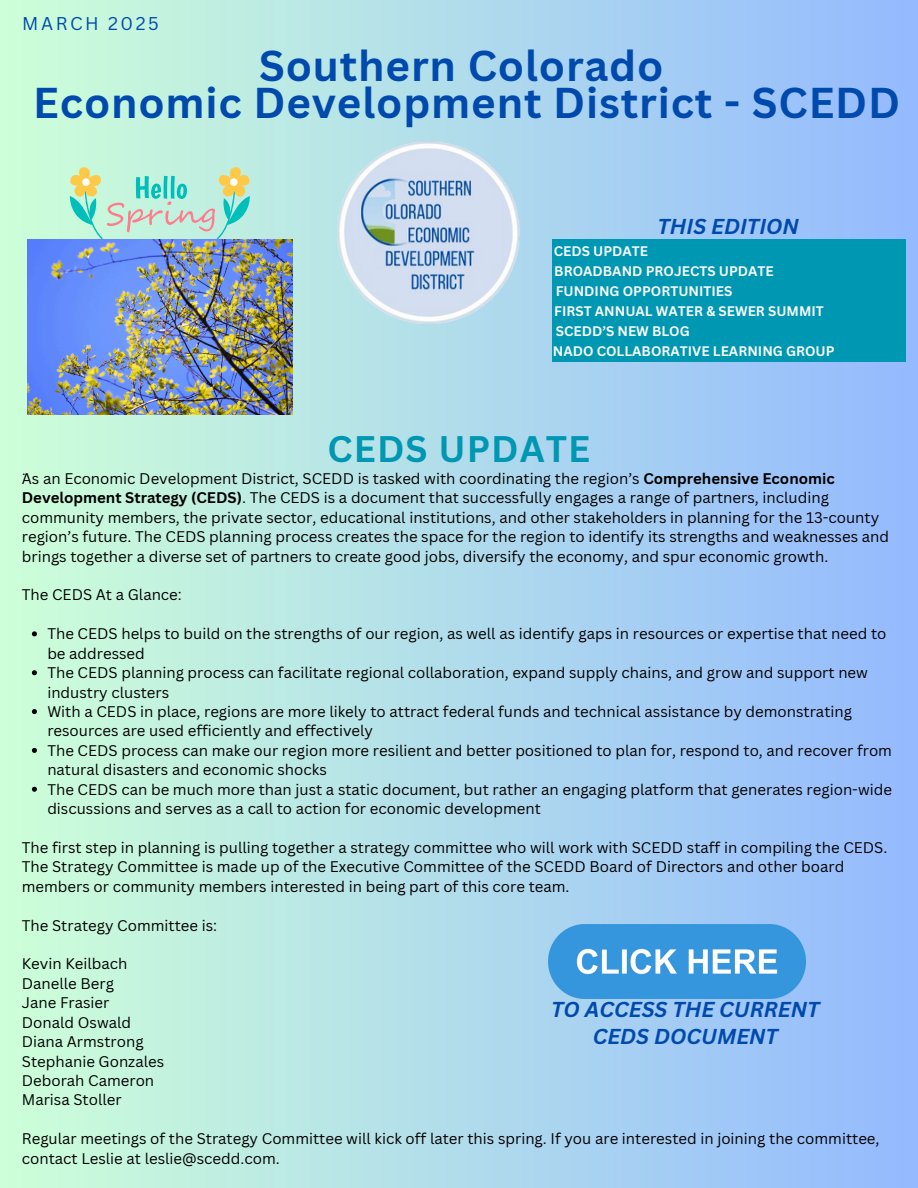
<style>
.page{position:relative;width:918px;height:1188px;background:#fff}
.page>*{position:absolute;margin:0;border:0;box-sizing:border-box;transform-origin:0 0}
.t1{font:700 42px/37.2px "Canva Sans";letter-spacing:.02em;color:#004aad;text-align:center}
.t2{font:700 36px "Canva Sans";letter-spacing:.03em;color:#0097b2}
.t3{font:italic 700 21px/27px "Canva Sans";color:#004aad;text-align:center}
.t4{font:18px "Canva Sans";letter-spacing:.14em;color:#004aad}
.t5{font:15px/19.4px "Canva Sans";color:#000}
.t6{font:700 13.5px "Canva Sans";color:#f8fbfb}
.t7{font:13.5px "Canva Sans";color:#000}
.s1{font-weight:700}
</style>
<div class="page">
<div style="left:0;top:0;width:918px;height:1188px;background:linear-gradient(to right,#cdffd8,#94b9ff)"></div>
<div style="left:553px;top:239px;width:353px;height:123px;background:#0097b2"></div>
<img style="left:283px;top:105px;width:266px;height:266px">
<svg style="left:32px;top:631px;width:5px;height:5px"></svg>
<svg style="left:32px;top:670px;width:5px;height:5px"></svg>
<svg style="left:32px;top:709px;width:5px;height:5px"></svg>
<svg style="left:32px;top:748px;width:5px;height:5px"></svg>
<svg style="left:32px;top:787px;width:5px;height:5px"></svg>
<img style="left:28px;top:239px;width:264px;height:176px">
<svg style="left:68px;top:166px;width:184px;height:73px;background:#b7e4cb"></svg>
<img style="left:549px;top:925px;width:256px;height:73px">
<h5 class="t4" style="left:22px;top:11px;width:138px">MARCH 2025</h5>
<h2 class="t1" style="left:33px;top:46px;width:868px">Southern Colorado<br>Economic Development District - SCEDD</h2>
<p class="t3" style="left:658px;top:212px;width:143px">THIS EDITION</p>
<h5 class="t6" style="left:554px;top:242px;width:96px">CEDS UPDATE</h5>
<p class="t6" style="left:554px;top:262px;width:221px">BROADBAND PROJECTS UPDATE</p>
<p class="t6" style="left:556px;top:282px;width:178px">FUNDING OPPORTUNITIES</p>
<p class="t6" style="left:554px;top:302px;width:271px">FIRST ANNUAL WATER &amp; SEWER SUMMIT</p>
<p class="t6" style="left:556px;top:322px;width:136px">SCEDD’S NEW BLOG</p>
<h5 class="t6" style="left:553px;top:342px;width:283px">NADO COLLABORATIVE LEARNING GROUP</h5>
<h4 class="t2" style="left:328px;top:423px;width:264px">CEDS UPDATE</h4>
<p class="t5" style="left:22px;top:468px;width:869px">As an Economic Development District, SCEDD is tasked with coordinating the region’s <span class="s1">Comprehensive Economic Development Strategy (CEDS)</span>. The CEDS is a document that successfully engages a range of partners, including community members, the private sector, educational institutions, and other stakeholders in planning for the 13-county region’s future. The CEDS planning process creates the space for the region to identify its strengths and weaknesses and brings together a diverse set of partners to create good jobs, diversify the economy, and spur economic growth.</p>
<p class="t5" style="left:22px;top:585px;width:162px">The CEDS At a Glance:</p>
<h3 class="t5" style="left:47px;top:624px;width:841px">The CEDS helps to build on the strengths of our region, as well as identify gaps in resources or expertise that need to be addressed</h3>
<p class="t5" style="left:47px;top:663px;width:822px">The CEDS planning process can facilitate regional collaboration, expand supply chains, and grow and support new industry clusters</p>
<p class="t5" style="left:47px;top:701px;width:806px">With a CEDS in place, regions are more likely to attract federal funds and technical assistance by demonstrating resources are used efficiently and effectively</p>
<p class="t5" style="left:47px;top:740px;width:846px">The CEDS process can make our region more resilient and better positioned to plan for, respond to, and recover from natural disasters and economic shocks</p>
<p class="t5" style="left:47px;top:779px;width:846px">The CEDS can be much more than just a static document, but rather an engaging platform that generates region-wide discussions and serves as a call to action for economic development</p>
<p class="t5" style="left:22px;top:837px;width:867px">The first step in planning is pulling together a strategy committee who will work with SCEDD staff in compiling the CEDS.<br>The Strategy Committee is made up of the Executive Committee of the SCEDD Board of Directors and other board members or community members interested in being part of this core team.</p>
<p class="t5" style="left:22px;top:915px;width:197px">The Strategy Committee is:</p>
<p class="t5" style="left:22px;top:954px;width:144px">Kevin Keilbach<br>Danelle Berg<br>Jane Frasier<br>Donald Oswald<br>Diana Armstrong<br>Stephanie Gonzales<br>Deborah Cameron<br>Marisa Stoller</p>
<p class="t5" style="left:22px;top:1129px;width:859px">Regular meetings of the Strategy Committee will kick off later this spring. If you are interested in joining the committee, contact Leslie at leslie@scedd.com.</p>
<h1 class="t7" style="left:22px;top:460px;width:5px">.</h1>
<p class="t3" style="left:551px;top:996px;width:270px">TO ACCESS THE CURRENT<br>CEDS DOCUMENT</p>
</div>
